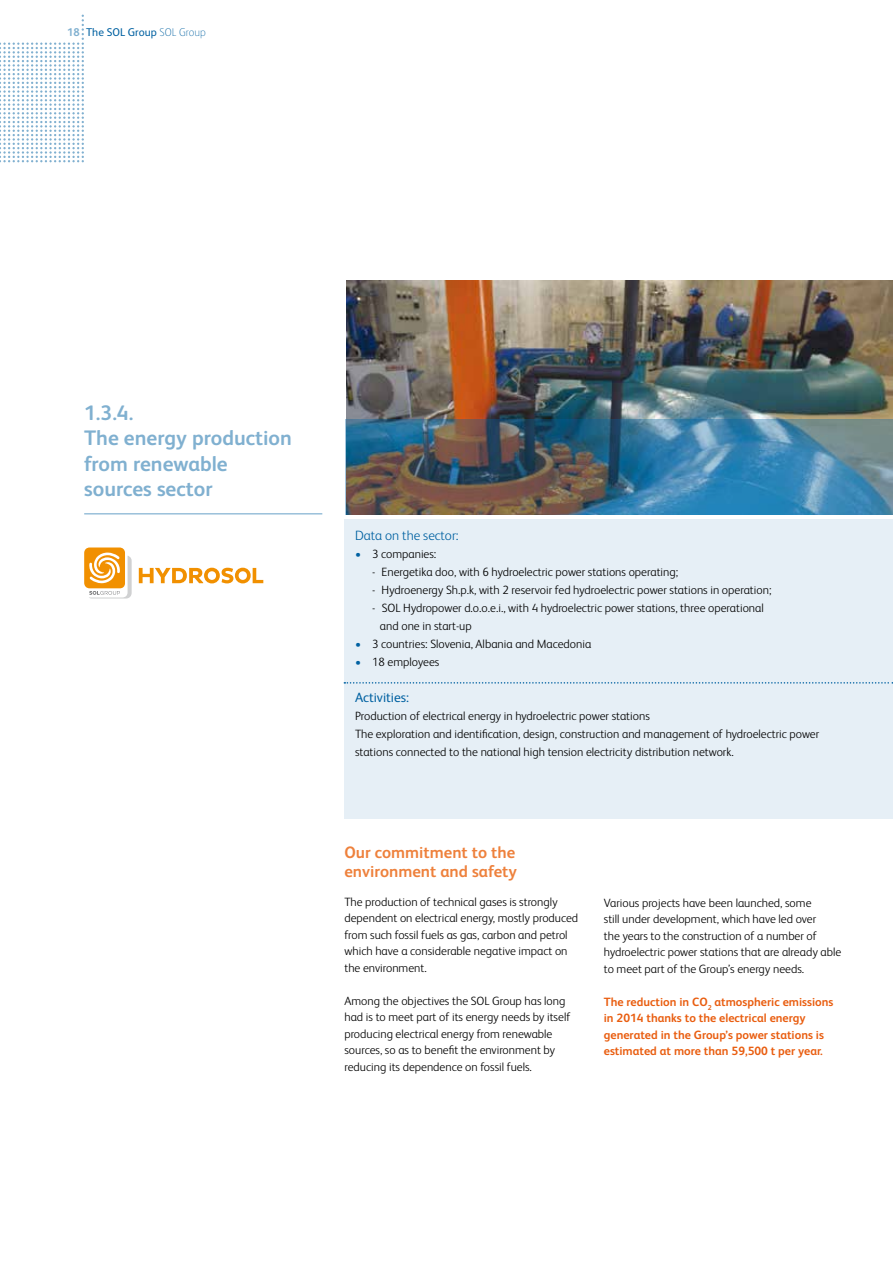
<style>
.page{position:relative;width:893px;height:1263px;background:#fff}
.page>*{position:absolute;margin:0;border:0;box-sizing:border-box;transform-origin:0 0}
.t1{font:700 21px/25.2px "FS Albert Pro";color:#80b0d0}
.t2{font:700 16.5px/19.5px "FS Albert Pro";color:#ee813c}
.t3{font:300 13.5px "FS Albert Pro";color:#0061a1}
.t4{font:13.5px "FS Albert Pro";color:#0061a1}
.t5{font:300 12px/16.5px "FS Albert Pro";color:#000}
.t6{font:700 12px/16.5px "FS Albert Pro";color:#e95d0f}
.t7{font:11.25px "FS Albert Pro";letter-spacing:.005em;color:#0061a1}
.s1{font-weight:700;color:#80b0d0}
.s2{font-weight:100}
.s3{color:#0061a1}
</style>
<div class="page">
<svg style="left:0;top:15px;width:84px;height:147px"></svg>
<div style="left:344px;top:519px;width:549px;height:300px;background:#e6eff6"></div>
<svg style="left:344px;top:682px;width:549px;height:2px"></svg>
<hr style="left:84px;top:513px;width:238px;height:1px;background:#66a0c7">
<svg style="left:139px;top:568px;width:124px;height:15px"></svg>
<div style="left:84px;top:547px;width:41px;height:41px;background:#f19000;border-radius:5px"></div>
<svg style="left:89px;top:553px;width:43px;height:45px"></svg>
<img style="left:346px;top:281px;width:547px;height:138px">
<img style="left:345px;top:419px;width:548px;height:95px">
<p class="t7" style="left:67px;top:24px;width:140px"><span class="s1">18</span> The SOL Group <span class="s2">SOL Group</span></p>
<h1 class="t1" style="left:84px;top:399px;width:209px">1.3.4.<br>The energy production from renewable sources sector</h1>
<p class="t3" style="left:355px;top:526px;width:105px">Data on the sector:</p>
<p class="t5" style="left:355px;top:545px;width:83px"><span class="s3">•</span> 3 companies:</p>
<p class="t5" style="left:372px;top:563px;width:308px">- Energetika doo, with 6 hydroelectric power stations operating;</p>
<p class="t5" style="left:372px;top:581px;width:401px">- Hydroenergy Sh.p.k, with 2 reservoir fed hydroelectric power stations in operation;</p>
<p class="t5" style="left:380px;top:598px;width:385px;line-height:18px;text-indent:-8px">- SOL Hydropower d.o.o.e.i., with 4 hydroelectric power stations, three operational and one in start-up</p>
<p class="t5" style="left:355px;top:635px;width:238px"><span class="s3">•</span> 3 countries: Slovenia, Albania and Macedonia</p>
<p class="t5" style="left:355px;top:653px;width:86px"><span class="s3">•</span> 18 employees</p>
<p class="t4" style="left:355px;top:688px;width:56px">Activities:</p>
<p class="t5" style="left:355px;top:706px;width:466px;line-height:18px">Production of electrical energy in hydroelectric power stations<br>The exploration and identification, design, construction and management of hydroelectric power stations connected to the national high tension electricity distribution network.</p>
<h2 class="t2" style="left:344px;top:842px;width:174px">Our commitment to the environment and safety</h2>
<p class="t5" style="left:344px;top:893px;width:235px">The production of technical gases is strongly dependent on electrical energy, mostly produced from such fossil fuels as gas, carbon and petrol which have a considerable negative impact on the environment.</p>
<p class="t5" style="left:344px;top:992px;width:228px">Among the objectives the SOL Group has long had is to meet part of its energy needs by itself producing electrical energy from renewable sources, so as to benefit the environment by reducing its dependence on fossil fuels.</p>
<p class="t5" style="left:604px;top:894px;width:239px">Various projects have been launched, some<br>still under development, which have led over<br>the years to the construction of a number of hydroelectric power stations that are already able to meet part of the Group’s energy needs.</p>
<p class="t6" style="left:604px;top:993px;width:231px">The reduction in CO<sub>2</sub> atmospheric emissions in 2014 thanks to the electrical energy generated in the Group’s power stations is estimated at more than 59,500 t per year.</p>
</div>
